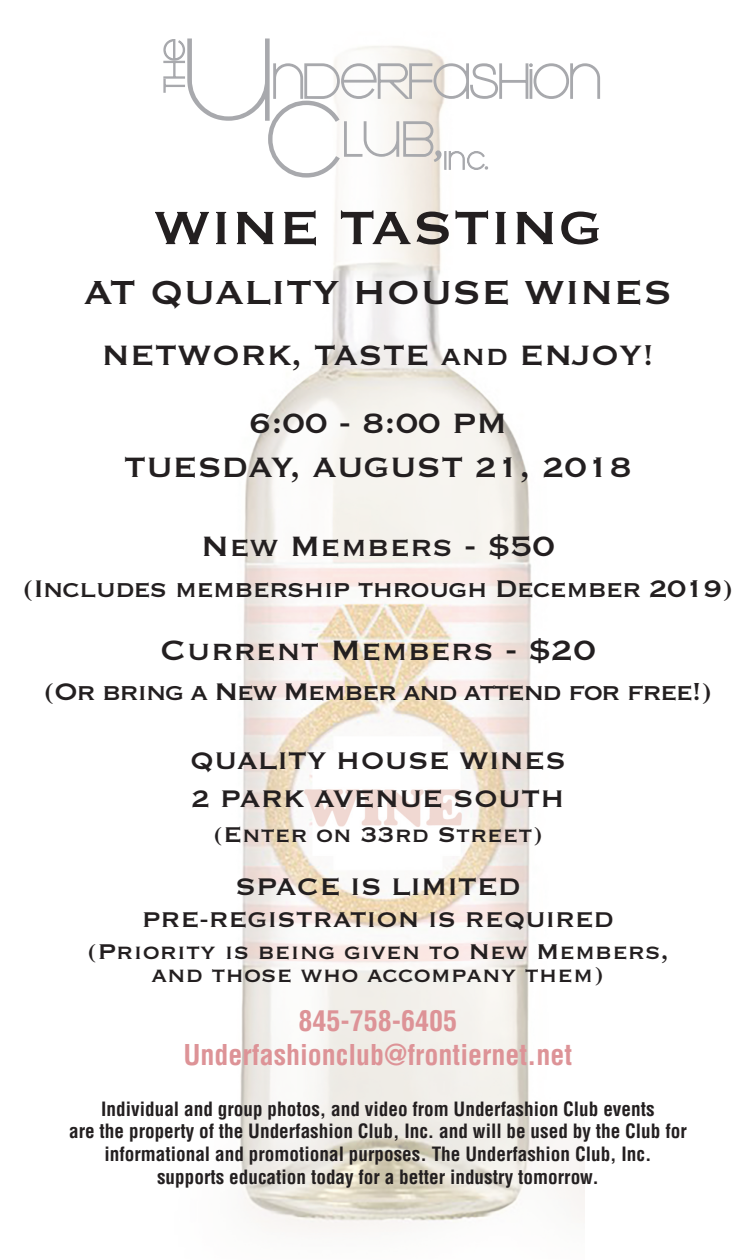
<style>
.page{position:relative;width:756px;height:1260px;background:#fff}
.page>*{position:absolute;margin:0;border:0;box-sizing:border-box;transform-origin:0 0}
.t1{font:61.25px "Copperplate Thirty One BC";color:#231f20}
.t2{font:43.75px "Copperplate Thirty One BC";color:#231f20}
.t3{font:36.75px/67.9px "Copperplate Thirty One BC";color:#231f20;text-align:center}
.t4{font:31.5px/68.6px "Copperplate Thirty One BC";letter-spacing:-.055em;color:#231f20;text-align:center}
.t5{font:31.5px "Copperplate Thirty One BC";letter-spacing:-.035em;color:#231f20}
.t6{font:31.5px "Copperplate Thirty One BC";color:#231f20}
.t7{font:28px/32.2px "Copperplate Thirty One BC";color:#231f20;text-align:center}
.t8{font:700 condensed 28px/33.6px "Helvetica";color:#dd9397;text-align:center}
.t9{font:700 condensed 19.25px/22.8px "Helvetica";color:#231f20;text-align:center}
</style>
<div class="page">
<img style="left:240px;top:178px;width:345px;height:1052px">
<svg style="left:163px;top:38px;width:437px;height:140px"></svg>
<h1 class="t1" style="left:153px;top:187px;width:451px">WINE TASTING</h1>
<h2 class="t2" style="left:84px;top:264px;width:590px">AT QUALITY HOUSE WINES</h2>
<h3 class="t3" style="left:102px;top:318px;width:554px">NETWORK, TASTE and ENJOY!<br>6:00 - 8:00 PM</h3>
<h3 class="t3" style="left:124px;top:424px;width:509px;line-height:79.8px">TUESDAY, AUGUST 21, 2018<br>New Members - $50</h3>
<h3 class="t5" style="left:22px;top:567px;width:713px">(Includes membership through December 2019)</h3>
<h3 class="t3" style="left:160px;top:614px;width:437px">Current Members - $20</h3>
<h3 class="t4" style="left:43px;top:655px;width:671px">(Or bring a New Member and attend for free!)<br>QUALITY HOUSE WINES</h3>
<h3 class="t6" style="left:191px;top:778px;width:375px">2 PARK AVENUE SOUTH</h3>
<h3 class="t7" style="left:213px;top:816px;width:332px">(Enter on 33rd Street)</h3>
<h3 class="t6" style="left:235px;top:866px;width:287px">SPACE IS LIMITED</h3>
<h3 class="t7" style="left:87px;top:901px;width:584px">PRE-REGISTRATION IS REQUIRED (Priority is being given to New Members,</h3>
<h3 class="t7" style="left:152px;top:956px;width:454px">and those who accompany them)</h3>
<h3 class="t8" style="left:184px;top:1005px;width:390px">845-758-6405<br>Underfashionclub@frontiernet.net</h3>
<p class="t9" style="left:69px;top:1097px;width:619px">Individual and group photos, and video from Underfashion Club events<br>are the property of the Underfashion Club, Inc. and will be used by the Club for informational and promotional purposes. The Underfashion Club, Inc. supports education today for a better industry tomorrow.</p>
</div>
